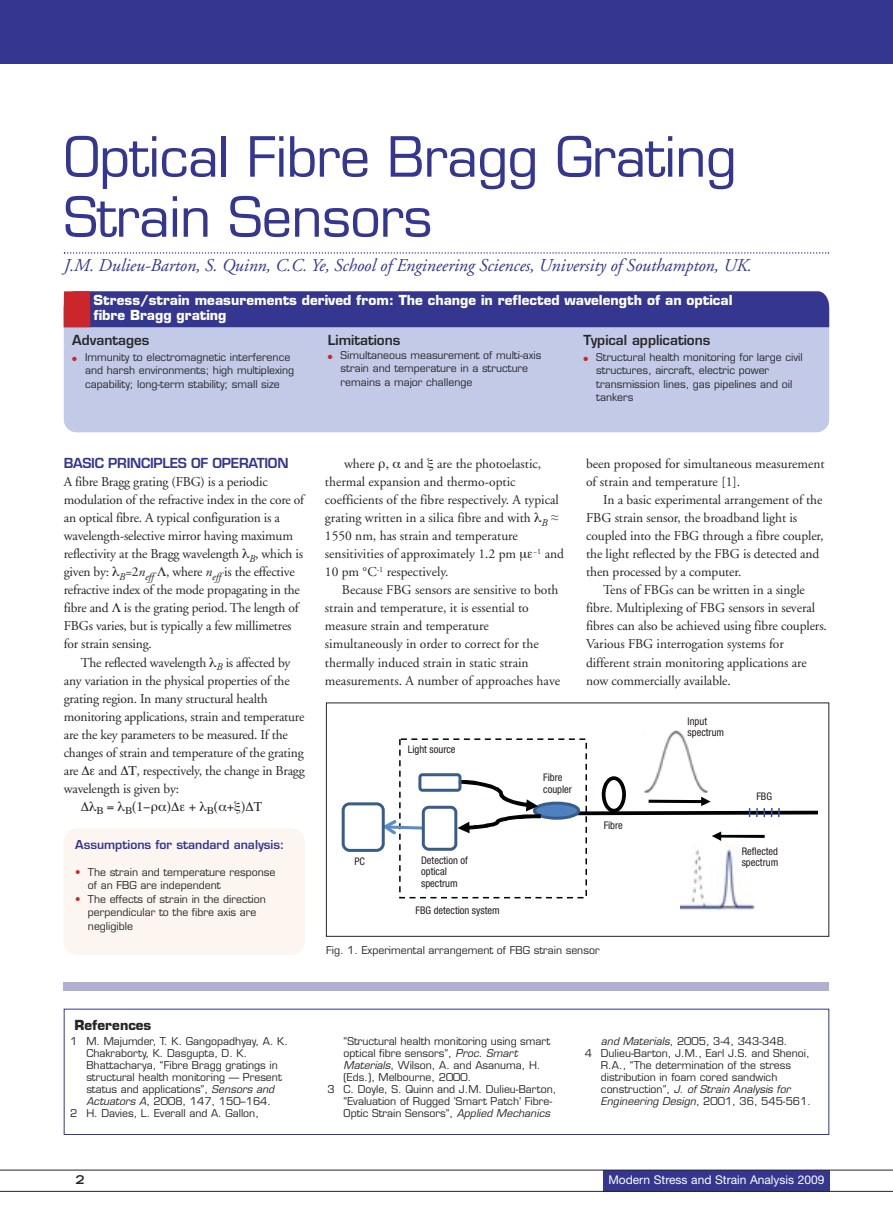
<style>
.page{position:relative;width:893px;height:1217px;background:#fff}
.page>*{position:absolute;margin:0;border:0;box-sizing:border-box;transform-origin:0 0}
.t1{font:54px/60px "Eurostile LT";letter-spacing:-.015em;color:#34368f}
.t2{font:italic 18px "Adobe Garamond LT";letter-spacing:-.005em;color:#34368f}
.t3{font:13.5px/18px "Adobe Garamond LT";letter-spacing:-.005em;color:#272627}
.t4{font:700 13.5px/15px "Eurostile LT";color:#fff}
.t5{font:600 13.5px "Eurostile LT";color:#272627}
.t6{font:600 13.5px "Eurostile LT";letter-spacing:-.02em;color:#34368f}
.t7{font:700 13.5px "Eurostile LT";color:#272627}
.t8{font:12px "Helvetica Neue LT";color:#fff}
.t9{font:600 12px "Eurostile LT";color:#34368f}
.t10{font:700 expanded 12px "Trade Gothic LT";color:#272627}
.t11{font:10.5px/13.5px "Eurostile LT";color:#272627}
.t12{font:condensed 10.5px/11.2px "Helvetica Neue LT";color:#231f20}
.t13{font:italic 10.5px "Eurostile LT";letter-spacing:.005em;color:#272627}
.s1{color:#cc262b}
.s2{font-style:italic}
.s3{font-style:normal}
</style>
<div class="page">
<div style="left:64px;top:981px;width:765px;height:9px;background:#b0b0d3"></div>
<div style="left:0;top:0;width:893px;height:64px;background:#34368f"></div>
<div style="left:64px;top:291px;width:765px;height:141px;background:#c3cae7;border-radius:13px"></div>
<div style="left:64px;top:291px;width:765px;height:36px;background:#34368f"></div>
<img style="left:645px;top:730px;width:63px;height:61px">
<div style="left:399px;top:738px;width:188px;height:160px;border:2px dashed #010202"></div>
<img style="left:681px;top:843px;width:74px;height:66px">
<div style="left:602px;top:776px;width:24px;height:36px;border:4px solid #010202;border-radius:50%"></div>
<hr style="left:720px;top:834px;width:45px;height:3px;background:#010202">
<svg style="left:712px;top:831px;width:9px;height:9px"></svg>
<div style="left:534px;top:802px;width:45px;height:16px;background:#4e81be;border-radius:50%"></div>
<div style="left:533px;top:801px;width:47px;height:18px;border:3px solid #385d8a;border-radius:50%"></div>
<svg style="left:457px;top:779px;width:84px;height:54px"></svg>
<div style="left:418px;top:773px;width:43px;height:18px;border:3px solid #385d8a;border-radius:3px"></div>
<svg style="left:385px;top:819px;width:37px;height:15px"></svg>
<div style="left:342px;top:802px;width:43px;height:49px;border:3px solid #385d8a;border-radius:7px"></div>
<svg style="left:571px;top:796px;width:247px;height:20px"></svg>
<div style="left:422px;top:805px;width:35px;height:45px;border:3px solid #385d8a;border-radius:5px"></div>
<div style="left:64px;top:828px;width:241px;height:126px;background:#fcf5f0;border-radius:13px"></div>
<svg style="left:64px;top:252px;width:765px;height:2px"></svg>
<div style="left:603px;top:1169px;width:226px;height:22px;background:#34368f"></div>
<hr style="left:0;top:1190px;width:893px;height:1px;background:#272627">
<hr style="left:0;top:1169px;width:893px;height:1px;background:#272627">
<h1 class="t1" style="left:64px;top:133px;width:674px">Optical Fibre Bragg Grating<br>Strain Sensors</h1>
<h2 class="t2" style="left:64px;top:258px;width:690px">J.M. Dulieu-Barton, S. Quinn, C.C. Ye, School of Engineering Sciences, University of Southampton, UK.</h2>
<p class="t4" style="left:94px;top:294px;width:641px">Stress/strain measurements derived from: The change in reflected wavelength of an optical fibre Bragg grating</p>
<p class="t5" style="left:72px;top:335px;width:79px">Advantages</p>
<p class="t11" style="left:85px;top:351px;width:211px;text-indent:-13px"><span class="s1">●</span> Immunity to electromagnetic interference and harsh environments; high multiplexing capability; long-term stability; small size</p>
<p class="t5" style="left:328px;top:335px;width:74px">Limitations</p>
<p class="t11" style="left:341px;top:349px;width:202px;text-indent:-13px"><span class="s1">●</span> Simultaneous measurement of multi-axis strain and temperature in a structure remains a major challenge</p>
<p class="t5" style="left:583px;top:335px;width:128px">Typical applications</p>
<p class="t11" style="left:596px;top:351px;width:208px;text-indent:-13px"><span class="s1">●</span> Structural health monitoring for large civil structures, aircraft, electric power transmission lines, gas pipelines and oil tankers</p>
<p class="t6" style="left:64px;top:458px;width:226px">BASIC PRINCIPLES OF OPERATION</p>
<p class="t3" style="left:64px;top:474px;width:242px">A fibre Bragg grating (FBG) is a periodic modulation of the refractive index in the core of an optical fibre. A typical configuration is a wavelength-selective mirror having maximum reflectivity at the Bragg wavelength <sub>B</sub>, which is given by: <sub>B</sub>=2<span class="s2">n</span><sub>eff</sub> , where <span class="s2">n</span><sub>eff</sub> is the effective refractive index of the mode propagating in the fibre and is the grating period. The length of FBGs varies, but is typically a few millimetres for strain sensing.</p>
<p class="t3" style="left:64px;top:654px;width:242px;text-indent:17px">The reflected wavelength <sub>B</sub> is affected by any variation in the physical properties of the grating region. In many structural health monitoring applications, strain and temperature are the key parameters to be measured. If the changes of strain and temperature of the grating are</p>
<p class="t3" style="left:64px;top:762px;width:242px;text-indent:73px">, respectively, the change in Bragg wavelength is given by:</p>
<p class="t3" style="left:98px;top:762px;width:20px">and</p>
<p class="t9" style="left:75px;top:839px;width:211px">Assumptions for standard analysis:</p>
<p class="t11" style="left:88px;top:866px;width:189px;text-indent:-13px"><span class="s1">•</span> The strain and temperature response of an FBG are independent</p>
<p class="t11" style="left:88px;top:893px;width:179px;text-indent:-13px"><span class="s1">•</span> The effects of strain in the direction perpendicular to the fibre axis are negligible</p>
<p class="t3" style="left:325px;top:456px;width:235px;text-indent:79px">and are the photoelastic, thermal expansion and thermo-optic coefficients of the fibre respectively. A typical grating written in a silica fibre and with <sub>B</sub> ≈ 1550 nm, has strain and temperature sensitivities of approximately 1.2 pm</p>
<p class="t3" style="left:344px;top:456px;width:32px">where</p>
<p class="t3" style="left:533px;top:546px;width:32px"><sup>−1</sup> and</p>
<p class="t3" style="left:325px;top:564px;width:125px">10 pm °C<sup>-1</sup> respectively.</p>
<p class="t3" style="left:342px;top:582px;width:218px">Because FBG sensors are sensitive to both</p>
<p class="t3" style="left:325px;top:600px;width:205px">strain and temperature, it is essential to</p>
<p class="t3" style="left:325px;top:618px;width:165px">measure strain and temperature</p>
<p class="t3" style="left:325px;top:636px;width:215px">simultaneously in order to correct for the</p>
<p class="t3" style="left:325px;top:654px;width:205px">thermally induced strain in static strain</p>
<p class="t3" style="left:325px;top:672px;width:237px">measurements. A number of approaches have</p>
<p class="t12" style="left:354px;top:856px;width:12px">PC</p>
<p class="t12" style="left:408px;top:744px;width:49px">Light source</p>
<p class="t12" style="left:421px;top:855px;width:48px">Detection of optical spectrum</p>
<p class="t12" style="left:415px;top:905px;width:86px">FBG detection system</p>
<p class="t12" style="left:543px;top:772px;width:30px">Fibre coupler</p>
<p class="t3" style="left:586px;top:456px;width:240px">been proposed for simultaneous measurement of strain and temperature [1].</p>
<p class="t3" style="left:586px;top:492px;width:239px;text-indent:17px">In a basic experimental arrangement of the FBG strain sensor, the broadband light is coupled into the FBG through a fibre coupler, the light reflected by the FBG is detected and then processed by a computer.</p>
<p class="t3" style="left:586px;top:582px;width:242px;text-indent:17px">Tens of FBGs can be written in a single fibre. Multiplexing of FBG sensors in several fibres can also be achieved using fibre couplers.<br>Various FBG interrogation systems for different strain monitoring applications are now commercially available.</p>
<p class="t12" style="left:604px;top:820px;width:21px">Fibre</p>
<p class="t12" style="left:688px;top:716px;width:38px">Input spectrum</p>
<p class="t12" style="left:756px;top:791px;width:17px">FBG</p>
<p class="t12" style="left:742px;top:846px;width:38px">Reflected spectrum</p>
<p class="t11" style="left:326px;top:944px;width:275px">Fig. 1. Experimental arrangement of FBG strain sensor</p>
<p class="t7" style="left:74px;top:1019px;width:79px">References</p>
<p class="t11" style="left:70px;top:1035px;width:219px">1 M. Majumder, T. K. Gangopadhyay, A. K.</p>
<p class="t11" style="left:86px;top:1047px;width:162px">Chakraborty, K. Dasgupta, D. K.</p>
<p class="t11" style="left:86px;top:1059px;width:193px">Bhattacharya, “Fibre Bragg gratings in</p>
<p class="t11" style="left:86px;top:1071px;width:197px">structural health monitoring — Present</p>
<p class="t11" style="left:86px;top:1083px;width:189px">status and applications”, <span class="s2">Sensors and</span></p>
<p class="t11" style="left:86px;top:1095px;width:186px"><span class="s2">Actuators A</span>, 2008, 147, 150–164.</p>
<p class="t11" style="left:70px;top:1107px;width:190px">2 H. Davies, L. Everall and A. Gallon,</p>
<p class="t11" style="left:344px;top:1035px;width:208px">“Structural health monitoring using smart</p>
<p class="t11" style="left:344px;top:1047px;width:175px">optical fibre sensors”, <span class="s2">Proc. Smart</span></p>
<p class="t11" style="left:344px;top:1059px;width:198px"><span class="s2">Materials</span>, Wilson, A. and Asanuma, H.</p>
<p class="t11" style="left:344px;top:1071px;width:129px">(Eds.), Melbourne, 2000.</p>
<p class="t11" style="left:327px;top:1083px;width:230px">3 C. Doyle, S. Quinn and J.M. Dulieu-Barton,</p>
<p class="t11" style="left:344px;top:1095px;width:210px">“Evaluation of Rugged ‘Smart Patch’ Fibre-</p>
<p class="t11" style="left:344px;top:1107px;width:208px">Optic Strain Sensors”, <span class="s2">Applied Mechanics</span></p>
<p class="t11" style="left:601px;top:1035px;width:188px"><span class="s2">and Materials</span>, 2005, 3-4, 343-348.</p>
<p class="t11" style="left:585px;top:1047px;width:226px">4 Dulieu-Barton, J.M., Earl J.S. and Shenoi,</p>
<p class="t11" style="left:601px;top:1059px;width:192px">R.A., “The determination of the stress</p>
<p class="t11" style="left:601px;top:1071px;width:178px">distribution in foam cored sandwich</p>
<p class="t13" style="left:601px;top:1084px;width:191px"><span class="s3">construction”,</span> J. of Strain Analysis for</p>
<p class="t13" style="left:601px;top:1096px;width:212px">Engineering Design<span class="s3">, 2001, 36, 545-561.</span></p>
<p class="t10" style="left:76px;top:1174px;width:10px">2</p>
<p class="t8" style="left:608px;top:1174px;width:218px">Modern Stress and Strain Analysis 2009</p>
</div>
